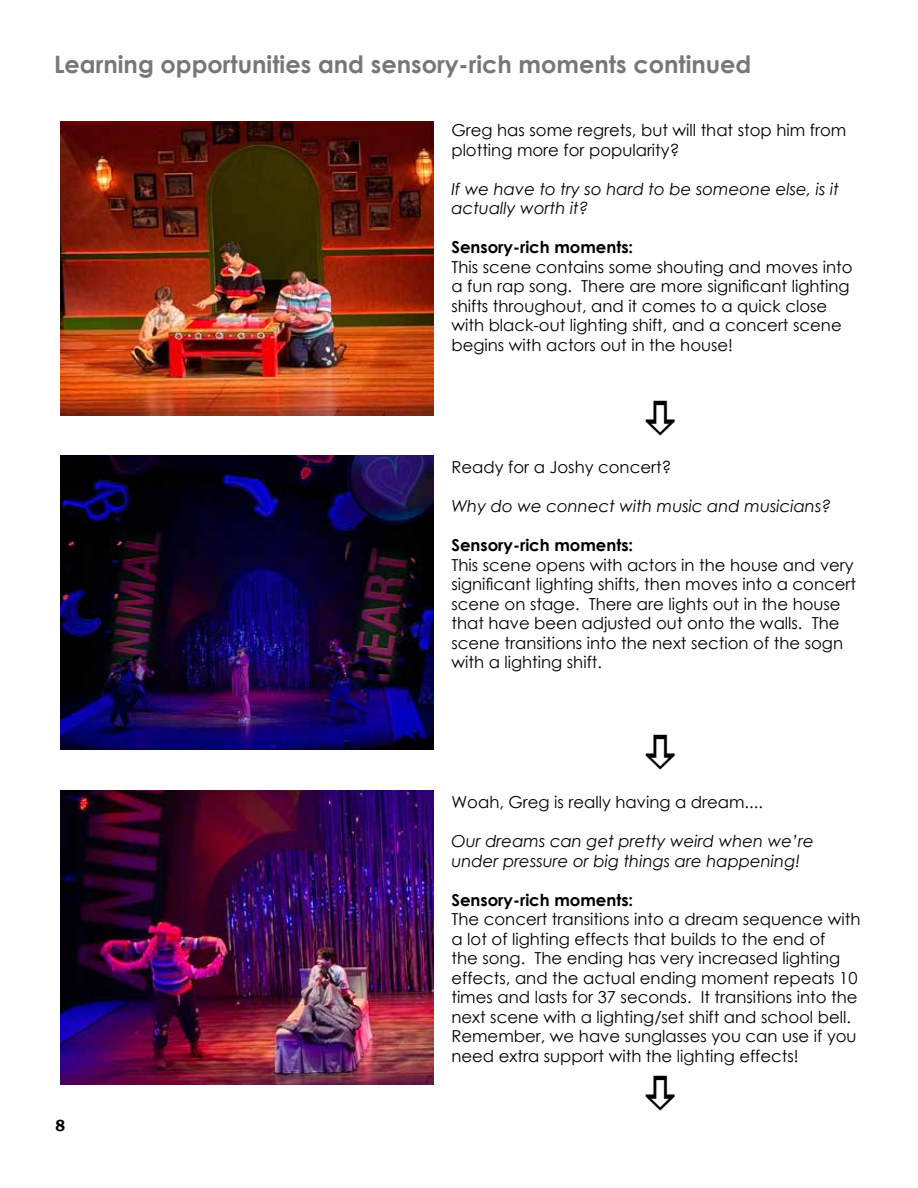
<style>
.page{position:relative;width:918px;height:1188px;background:#fff}
.page>*{position:absolute;margin:0;border:0;box-sizing:border-box;transform-origin:0 0}
.t1{font:700 24px "Century Gothic";color:#76777c}
.t2{font:16.5px/19.5px "Century Gothic";color:#000}
.t3{font:italic 16.5px/19.5px "Century Gothic";color:#000}
.t4{font:700 16.5px "Century Gothic";color:#000}
.t5{font:600 16.5px "Franklin Gothic";color:#000}
</style>
<div class="page">
<img style="left:60px;top:122px;width:374px;height:293px">
<img style="left:60px;top:455px;width:374px;height:294px">
<img style="left:60px;top:791px;width:374px;height:293px">
<h1 class="t1" style="left:54px;top:46px;width:699px">Learning opportunities and sensory-rich moments continued</h1>
<p class="t2" style="left:451px;top:120px;width:396px">Greg has some regrets, but will that stop him from plotting more for popularity?</p>
<p class="t3" style="left:451px;top:179px;width:389px">If we have to try so hard to be someone else, is it actually worth it?</p>
<p class="t4" style="left:451px;top:235px;width:183px">Sensory-rich moments:</p>
<p class="t2" style="left:451px;top:257px;width:403px">This scene contains some shouting and moves into a fun rap song. There are more significant lighting shifts throughout, and it comes to a quick close with black-out lighting shift, and a concert scene begins with actors out in the house!</p>
<p class="t2" style="left:451px;top:458px;width:221px">Ready for a Joshy concert?</p>
<p class="t3" style="left:451px;top:497px;width:381px">Why do we connect with music and musicians?</p>
<p class="t4" style="left:451px;top:533px;width:183px">Sensory-rich moments:</p>
<p class="t2" style="left:451px;top:555px;width:406px">This scene opens with actors in the house and very significant lighting shifts, then moves into a concert scene on stage. There are lights out in the house that have been adjusted out onto the walls. The scene transitions into the next section of the sogn with a lighting shift.</p>
<p class="t5" style="left:56px;top:1115px;width:11px">8</p>
<p class="t2" style="left:451px;top:792px;width:313px">Woah, Greg is really having a dream....</p>
<p class="t3" style="left:451px;top:831px;width:364px">Our dreams can get pretty weird when we’re under pressure or big things are happening!</p>
<p class="t4" style="left:451px;top:887px;width:183px">Sensory-rich moments:</p>
<p class="t2" style="left:451px;top:909px;width:411px">The concert transitions into a dream sequence with a lot of lighting effects that builds to the end of<br>the song. The ending has very increased lighting effects, and the actual ending moment repeats 10 times and lasts for 37 seconds. It transitions into the next scene with a lighting/set shift and school bell.<br>Remember, we have sunglasses you can use if you need extra support with the lighting effects!</p>
</div>
